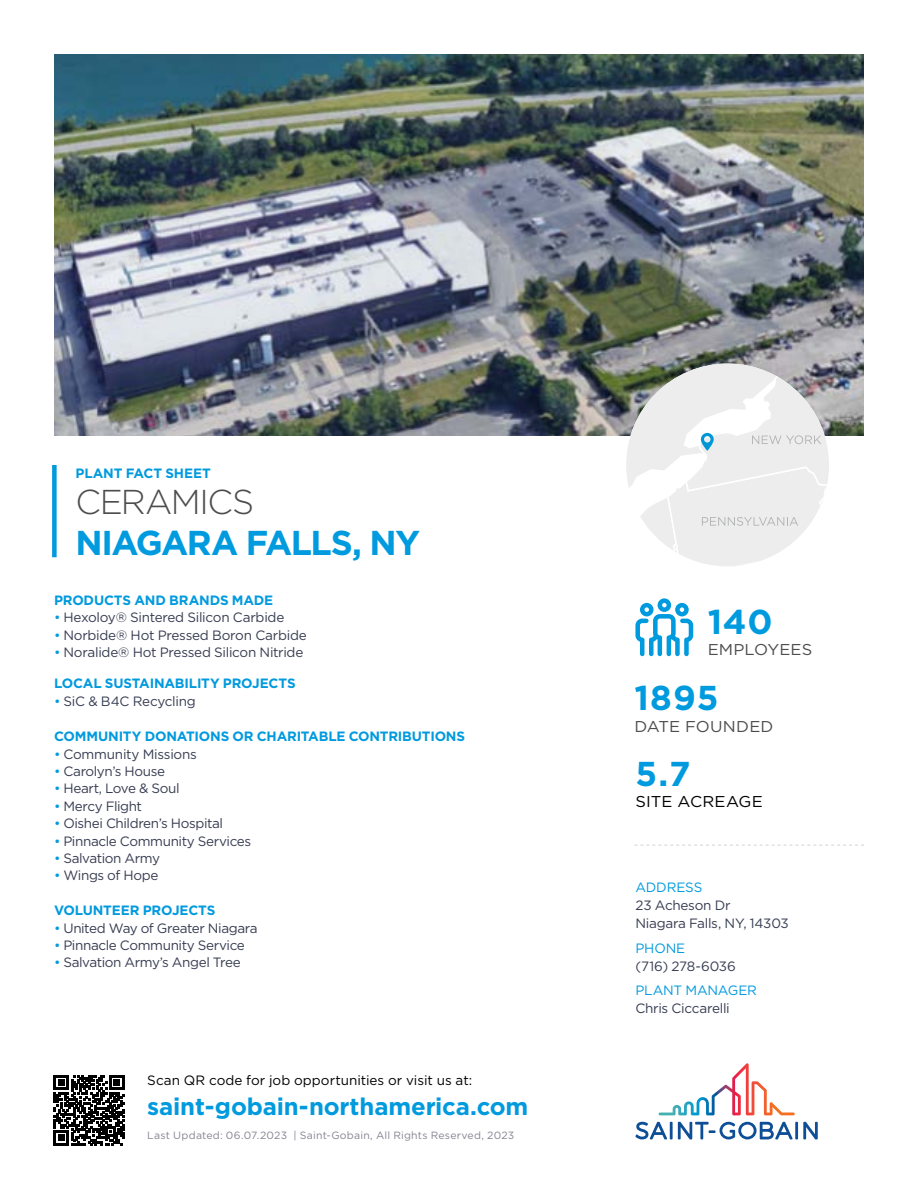
<style>
.page{position:relative;width:918px;height:1188px;background:#fff}
.page>*{position:absolute;margin:0;border:0;box-sizing:border-box;transform-origin:0 0}
.body{font:700 34.5px "Gotham";letter-spacing:-.04em;color:#009ade}
.body-2{font:300 34.5px "Gotham";letter-spacing:-.04em;color:#4d4d4f}
.body-3{font:700 24px "Gotham";letter-spacing:-.005em;color:#009ade}
.body-4{font:15.6px "Gotham";color:#4d4d4f;scale:1.05 1}
.body-5{font:15.6px "Gotham";letter-spacing:.01em;color:#000;scale:1.05 1}
.body-6{font:13.5px "Gotham";letter-spacing:-.025em;color:#373d52}
.body-7{font:700 13.5px "Gotham";letter-spacing:-.015em;color:#009ade}
.body-8{font:13.5px "Gotham";color:#000}
.body-9{font:13.5px "Gotham";letter-spacing:-.015em;color:#009ade}
.body-10{font:10.5px "Gotham";letter-spacing:.02em;color:#868492}
.s1{color:#009ade}
</style>
<div class="page">
<img style="left:54px;top:54px;width:810px;height:381px">
<svg style="left:626px;top:364px;width:203px;height:202px"></svg>
<svg style="left:635px;top:598px;width:58px;height:58px"></svg>
<svg style="left:634px;top:845px;width:230px;height:1px"></svg>
<div style="left:52px;top:465px;width:5px;height:92px;background:#009ade"></div>
<svg style="left:635px;top:1122px;width:32px;height:17px"></svg>
<hr style="left:670px;top:1122px;width:3px;height:17px;background:#0e4e96">
<svg style="left:678px;top:1122px;width:115px;height:17px"></svg>
<hr style="left:795px;top:1122px;width:3px;height:17px;background:#0e4e96">
<svg style="left:803px;top:1122px;width:15px;height:17px"></svg>
<svg style="left:659px;top:1063px;width:136px;height:52px"></svg>
<svg style="left:54px;top:1075px;width:70px;height:70px"></svg>
<p class="body-7" style="left:76px;top:466px;width:137px">PLANT FACT SHEET</p>
<p class="body-2" style="left:76px;top:483px;width:180px">CERAMICS</p>
<p class="body" style="left:76px;top:523px;width:346px">NIAGARA FALLS, NY</p>
<p class="body-7" style="left:54px;top:592px;width:221px">PRODUCTS AND BRANDS MADE</p>
<p class="body-6" style="left:54px;top:610px;width:232px"><span class="s1">•</span> Hexoloy® Sintered Silicon Carbide</p>
<p class="body-6" style="left:54px;top:627px;width:254px"><span class="s1">•</span> Norbide® Hot Pressed Boron Carbide</p>
<p class="body-6" style="left:54px;top:645px;width:251px"><span class="s1">•</span> Noralide® Hot Pressed Silicon Nitride</p>
<p class="body-7" style="left:54px;top:676px;width:243px">LOCAL SUSTAINABILITY PROJECTS</p>
<p class="body-6" style="left:54px;top:694px;width:143px"><span class="s1">•</span> SiC &amp; B4C Recycling</p>
<p class="body-7" style="left:54px;top:729px;width:413px">COMMUNITY DONATIONS OR CHARITABLE CONTRIBUTIONS</p>
<p class="body-6" style="left:54px;top:746px;width:144px"><span class="s1">•</span> Community Missions</p>
<p class="body-6" style="left:54px;top:764px;width:113px"><span class="s1">•</span> Carolyn’s House</p>
<p class="body-6" style="left:54px;top:781px;width:127px"><span class="s1">•</span> Heart, Love &amp; Soul</p>
<p class="body-6" style="left:54px;top:799px;width:90px"><span class="s1">•</span> Mercy Flight</p>
<p class="body-6" style="left:54px;top:816px;width:171px"><span class="s1">•</span> Oishei Children’s Hospital</p>
<p class="body-6" style="left:54px;top:833px;width:199px"><span class="s1">•</span> Pinnacle Community Services</p>
<p class="body-6" style="left:54px;top:851px;width:107px"><span class="s1">•</span> Salvation Army</p>
<p class="body-6" style="left:54px;top:868px;width:106px"><span class="s1">•</span> Wings of Hope</p>
<p class="body-7" style="left:54px;top:903px;width:163px">VOLUNTEER PROJECTS</p>
<p class="body-6" style="left:54px;top:920px;width:205px"><span class="s1">•</span> United Way of Greater Niagara</p>
<p class="body-6" style="left:54px;top:938px;width:192px"><span class="s1">•</span> Pinnacle Community Service</p>
<p class="body-6" style="left:54px;top:955px;width:188px"><span class="s1">•</span> Salvation Army’s Angel Tree</p>
<p class="body-8" style="left:147px;top:1073px;width:326px">Scan QR code for job opportunities or visit us at:</p>
<p class="body-3" style="left:147px;top:1093px;width:383px">saint-gobain-northamerica.com</p>
<p class="body-10" style="left:147px;top:1130px;width:369px">Last Updated: 06.07.2023 | Saint-Gobain, All Rights Reserved, 2023</p>
<p class="body" style="left:708px;top:601px;width:66px">140</p>
<p class="body-4" style="left:708px;top:641px;width:101px">EMPLOYEES</p>
<p class="body" style="left:634px;top:678px;width:85px">1895</p>
<p class="body-4" style="left:634px;top:717px;width:134px">DATE FOUNDED</p>
<p class="body" style="left:635px;top:754px;width:57px">5.7</p>
<p class="body-5" style="left:635px;top:793px;width:123px">SITE ACREAGE</p>
<p class="body-9" style="left:635px;top:880px;width:68px">ADDRESS</p>
<p class="body-6" style="left:635px;top:898px;width:97px">23 Acheson Dr</p>
<p class="body-6" style="left:635px;top:916px;width:155px">Niagara Falls, NY, 14303</p>
<p class="body-9" style="left:635px;top:940px;width:51px">PHONE</p>
<p class="body-6" style="left:635px;top:958px;width:102px">(716) 278-6036</p>
<p class="body-9" style="left:635px;top:983px;width:123px">PLANT MANAGER</p>
<p class="body-6" style="left:635px;top:1001px;width:96px">Chris Ciccarelli</p>
</div>
